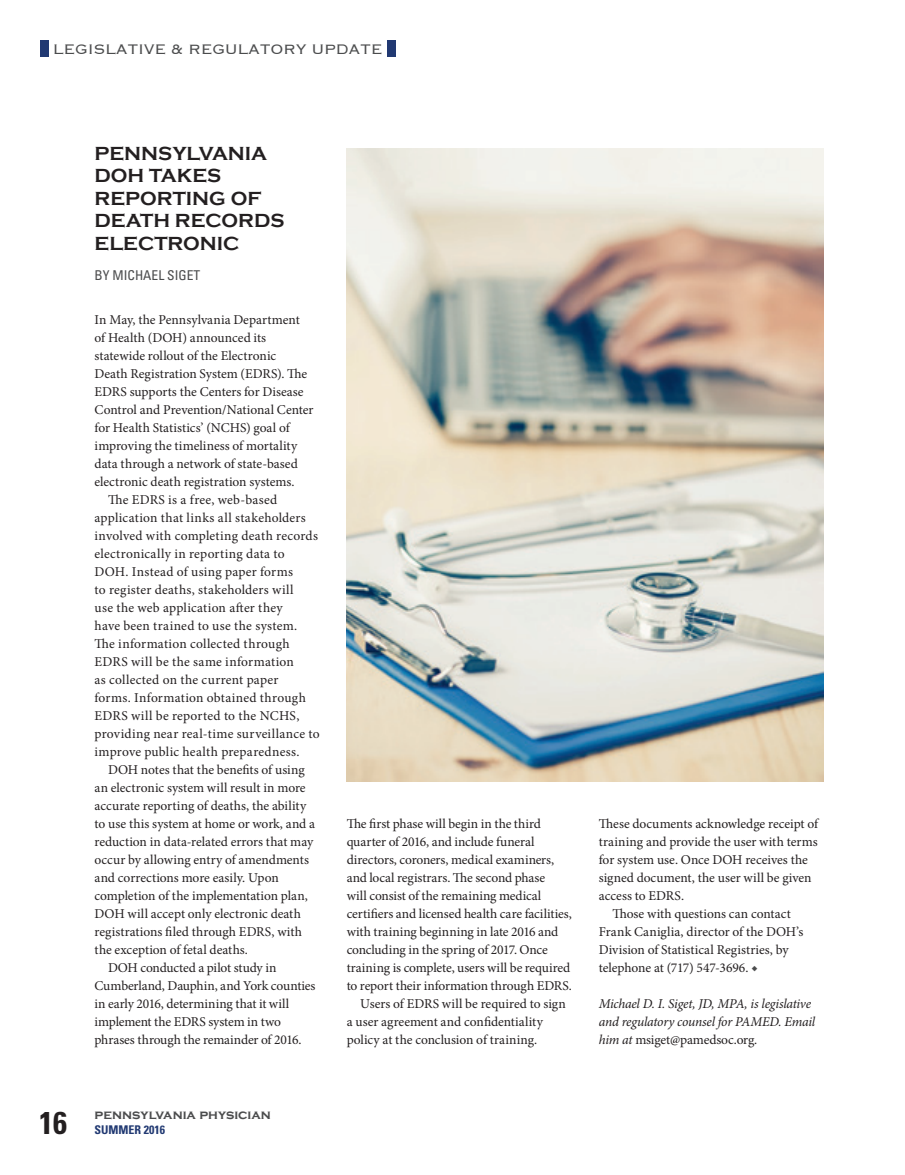
<style>
.page{position:relative;width:905px;height:1175px;background:#fff}
.page>*{position:absolute;margin:0;border:0;box-sizing:border-box;transform-origin:0 0}
.t1{font:700 condensed 31.5px "Univers";color:#231f20}
.COLUMN___Headline{font:700 19.5px/22.5px "Copperplate Gothic";color:#231f20}
.t2{font:300 18px "Copperplate";letter-spacing:-.02em;color:#4b4c4d}
.BODY___indent{font:13.5px/18px "Minion Pro";letter-spacing:.005em;color:#231f20}
.BODY___no_indent{font:13.5px/18px "Minion Pro";color:#231f20}
.BODY___indent-2{font:13.5px/18px "Minion Pro";letter-spacing:-.015em;color:#231f20}
.Author_Bio{font:italic 13.5px/18px "Minion Pro";letter-spacing:-.015em;color:#231f20}
.t3{font:700 13.5px "Copperplate Gothic";color:#4b4c4d}
.COLUMN___Dek{font:condensed 13.5px "Univers";color:#4b4c4d}
.t4{font:700 condensed 12px "Univers";color:#213972}
.s1{color:#4b4c4d}
.s2{font-style:normal}
</style>
<div class="page">
<div style="left:40px;top:40px;width:9px;height:17px;background:#213972"></div>
<div style="left:387px;top:40px;width:8px;height:17px;background:#213972"></div>
<img style="left:346px;top:148px;width:478px;height:633px">
<p class="t2" style="left:53px;top:37px;width:331px">LEGISLATIVE &amp; REGULATORY UPDATE</p>
<h1 class="t1" style="left:39px;top:1103px;width:29px">16</h1>
<p class="COLUMN___Headline" style="left:94px;top:142px;width:191px">PENNSYLVANIA<br>DOH TAKES<br>REPORTING OF<br>DEATH RECORDS<br>ELECTRONIC</p>
<p class="COLUMN___Dek" style="left:94px;top:266px;width:107px">BY MICHAEL SIGET</p>
<p class="BODY___no_indent" style="left:94px;top:311px;width:220px">In May, the Pennsylvania Department of Health (DOH) announced its statewide rollout of the Electronic<br>Death Registration System (EDRS). The EDRS supports the Centers for Disease Control and Prevention/National Center for Health Statistics’ (NCHS) goal of improving the timeliness of mortality data through a network of state-based electronic death registration systems.</p>
<p class="BODY___indent" style="left:94px;top:491px;width:227px;text-indent:14px">The EDRS is a free, web-based application that links all stakeholders involved with completing death records electronically in reporting data to DOH. Instead of using paper forms<br>to register deaths, stakeholders will<br>use the web application after they<br>have been trained to use the system.<br>The information collected through EDRS will be the same information<br>as collected on the current paper<br>forms. Information obtained through EDRS will be reported to the NCHS, providing near real-time surveillance to improve public health preparedness.</p>
<p class="BODY___indent" style="left:94px;top:761px;width:222px;text-indent:14px">DOH notes that the benefits of using an electronic system will result in more accurate reporting of deaths, the ability to use this system at home or work, and a reduction in data-related errors that may occur by allowing entry of amendments and corrections more easily. Upon completion of the implementation plan, DOH will accept only electronic death registrations filed through EDRS, with the exception of fetal deaths.</p>
<p class="BODY___indent-2" style="left:94px;top:959px;width:222px;text-indent:14px">DOH conducted a pilot study in Cumberland, Dauphin, and York counties in early 2016, determining that it will implement the EDRS system in two phrases through the remainder of 2016.</p>
<p class="t3" style="left:94px;top:1107px;width:178px">pennsylvania physician</p>
<p class="t4" style="left:94px;top:1122px;width:72px">SUMMER 2016</p>
<p class="BODY___indent" style="left:346px;top:815px;width:227px">The first phase will begin in the third quarter of 2016, and include funeral directors, coroners, medical examiners, and local registrars. The second phase<br>will consist of the remaining medical certifiers and licensed health care facilities, with training beginning in late 2016 and concluding in the spring of 2017. Once training is complete, users will be required to report their information through EDRS.</p>
<p class="BODY___indent" style="left:346px;top:995px;width:221px;text-indent:14px">Users of EDRS will be required to sign a user agreement and confidentiality policy at the conclusion of training.</p>
<p class="BODY___indent" style="left:598px;top:815px;width:221px">These documents acknowledge receipt of training and provide the user with terms for system use. Once DOH receives the signed document, the user will be given access to EDRS.</p>
<p class="BODY___indent" style="left:598px;top:905px;width:206px;text-indent:14px">Those with questions can contact Frank Caniglia, director of the DOH’s Division of Statistical Registries, by telephone at (717) 547-3696. <span class="s1">◆</span></p>
<p class="Author_Bio" style="left:598px;top:995px;width:218px">Michael D. I. Siget, JD, MPA, is legislative and regulatory counsel for PAMED. Email him at <span class="s2">msiget@pamedsoc.org.</span></p>
</div>
